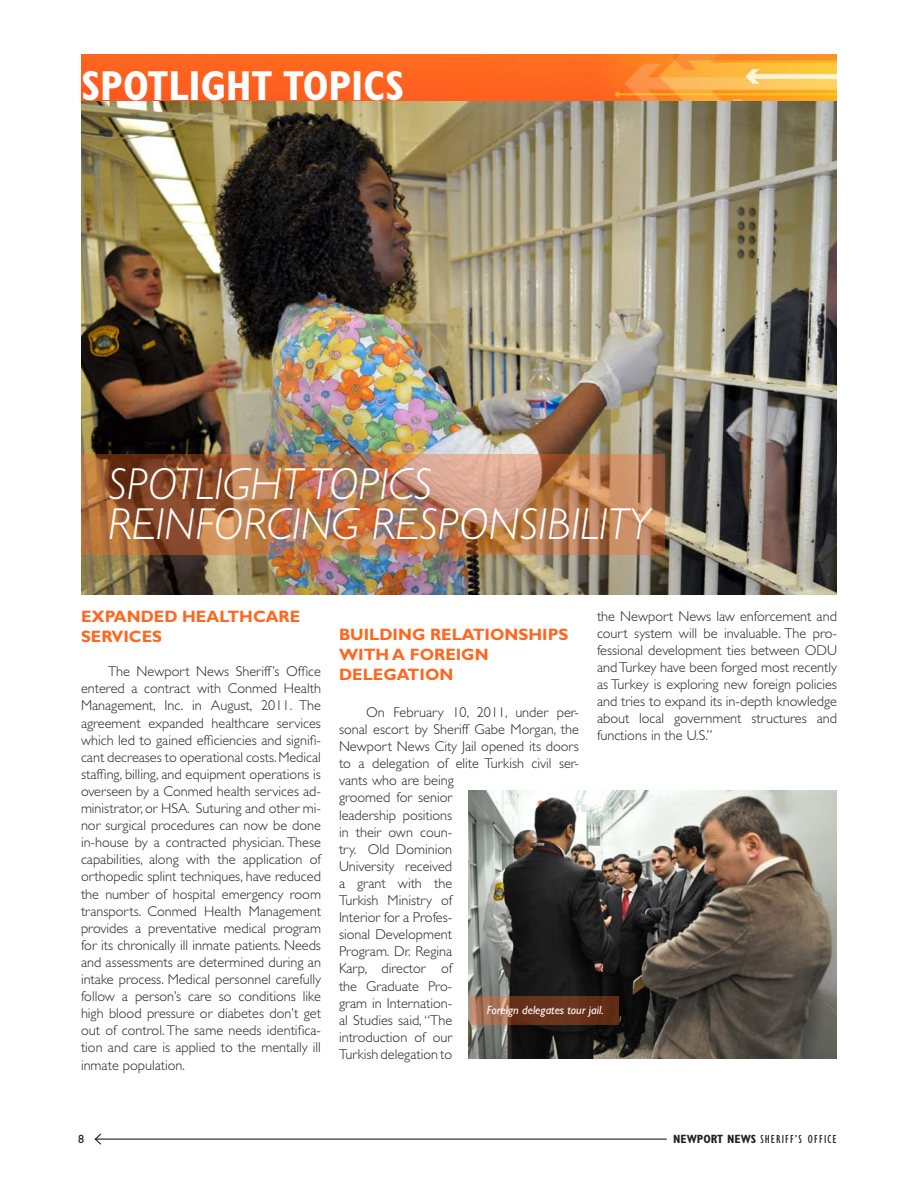
<style>
.page{position:relative;width:918px;height:1188px;background:#fff}
.page>*{position:absolute;margin:0;border:0;box-sizing:border-box;transform-origin:0 0}
.body_copy{font:italic 300 45px "Gill Sans";color:#fff}
.t1{font:700 condensed 42px "Gill Sans";color:#fff}
.subhead{font:700 16.5px/19.8px "Gill Sans";color:#fe6720}
.body_copy-2{font:300 14.25px/17.1px "Gill Sans";color:#231f20;text-align:justify}
.t2{font:condensed 12px "Gill Sans";letter-spacing:.09em;color:#231f20}
.body_copy-3{font:italic 12px "Gill Sans";color:#fff}
.t3{font:12px "Gill Sans";color:#231f20}
.s1{font-weight:700}
</style>
<div class="page">
<hr style="left:95px;top:1139px;width:572px;height:1px;background:#231f20">
<svg style="left:94px;top:1133px;width:9px;height:12px"></svg>
<img style="left:81px;top:54px;width:756px;height:541px">
<img style="left:81px;top:454px;width:583px;height:101px">
<img style="left:468px;top:790px;width:369px;height:269px">
<svg style="left:471px;top:996px;width:148px;height:29px;background:#77432a"></svg>
<p class="t1" style="left:81px;top:61px;width:23px">SPOT</p>
<p class="t1" style="left:168px;top:61px;width:135px">LIGHT TOPI</p>
<p class="t1" style="left:364px;top:61px;width:39px">CS</p>
<p class="body_copy" style="left:108px;top:458px;width:326px">SPOTLIGHT TOPICS</p>
<p class="body_copy" style="left:108px;top:499px;width:23px">REIN</p>
<p class="body_copy" style="left:195px;top:499px;width:44px">FORCING</p>
<p class="body_copy" style="left:372px;top:499px;width:21px">RESPONSIBILITY</p>
<p class="subhead" style="left:81px;top:607px;width:221px">EXPAND ED HEALTHCARE</p>
<p class="subhead" style="left:81px;top:627px;width:80px">SERVICES</p>
<p class="body_copy-2" style="left:81px;top:663px;width:242px;text-indent:27px">The Newport News Sheriff’s Office entered a contract with Conmed Health Management, Inc. in August, 2011. The agreement expanded healthcare services which led to gained efficiencies and signifi&shy;cant decreases to operational costs. Medical staffing, billing, and equipment operations is overseen by a Conmed health services ad&shy;ministrator, or HSA. Suturing and other mi&shy;nor surgical procedures can now be done in-house by a contracted physician. These capabilities, along with the application of orthopedic splint techniques, have reduced the number of hospital emergency room transports. Conmed Health Management provides a preventative medical program for its chronically ill inmate patients. Needs and assessments are determined during an intake process. Medical personnel carefully follow a person’s care so conditions like high blood pressure or diabetes don’t get out of control. The same needs identifica&shy;tion and care is applied to the mentally ill inmate population.</p>
<p class="body_copy-2" style="left:597px;top:607px;width:242px">the Newport News law enforcement and court system will be invaluable. The pro&shy;fessional development ties between ODU andTurkey have been forged most recently as Turkey is exploring new foreign policies and tries to expand its in-depth knowledge about local government structures and functions in the U.S.”</p>
<p class="subhead" style="left:339px;top:625px;width:220px">BUILDING RELATIONSHIPS<br>WITH A FOREIGN</p>
<p class="subhead" style="left:339px;top:665px;width:116px">DELEGATION</p>
<p class="body_copy-2" style="left:339px;top:704px;width:242px;text-align:left;text-indent:27px">On February 10, 2011, under per&shy;sonal escort by Sheriff Gabe Morgan, the<br>Newport News City Jail opened its doors to a delegation of elite Turkish civil ser&shy;vants who are being<br>groomed for senior<br>leadership positions<br>in their own coun-<br>try. Old Dominion<br>University received<br>a grant with the<br>Turkish Ministry of<br>Interior for a Profes-<br>sional Development<br>Program. Dr. Regina<br>Karp, director of<br>the Graduate Pro-<br>gram in Internation-<br>al Studies said, “The<br>introduction of our<br>Turkish delegation to</p>
<p class="body_copy-3" style="left:487px;top:1003px;width:119px">Foreign delegates tour jail.</p>
<p class="t3" style="left:78px;top:1132px;width:7px">8</p>
<p class="t2" style="left:673px;top:1133px;width:164px"><span class="s1">NEWPORT NEWS</span> SHERIFF’S OFFICE</p>
</div>
